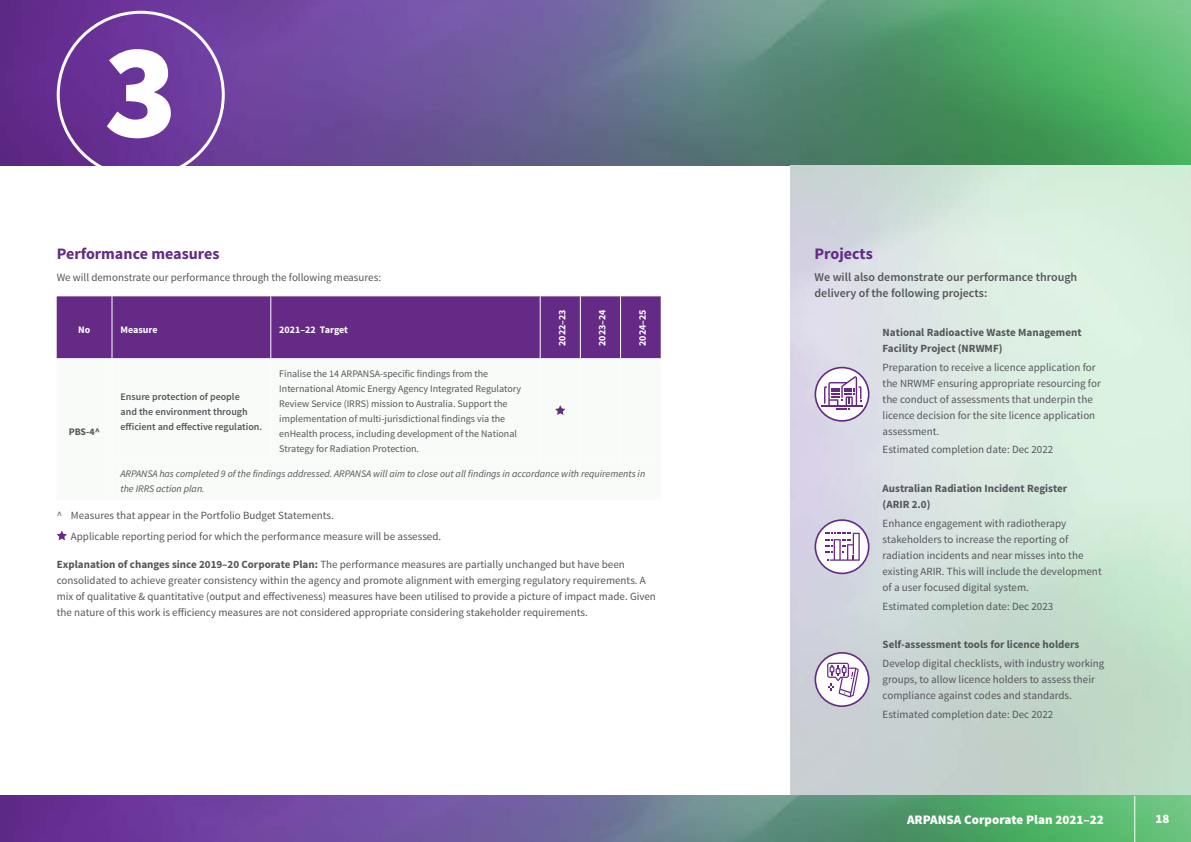
<style>
.page{position:relative;width:1191px;height:842px;background:#fff}
.page>*{position:absolute;margin:0;border:0;box-sizing:border-box;transform-origin:0 0}
.N_A{font:900 135.6px "Source Sans Pro";color:#fff}
.Paragraph__Heading{font:700 16px "Source Sans Pro";color:#642a85}
.t1{font:900 13px "Source Sans Pro";color:#fff}
.Bullets{font:600 12px/16px "Source Sans Pro";color:#55565a}
.Bullets-2{font:11px/16px "Source Sans Pro";color:#55565a}
.Bullets-3{font:700 11px/16px "Source Sans Pro";color:#55565a}
.Table_text{font:10px/15px "Source Sans Pro";color:#55565a}
.Table_text_bold{font:italic 10px/15px "Source Sans Pro";color:#55565a}
.Table_text-2{font:600 10px/15px "Source Sans Pro";color:#55565a}
.Table_text_white{font:700 10px "Source Sans Pro";color:#fff}
.Table_text_bold-2{font:700 10px "Source Sans Pro";color:#55565a}
.s1{font-weight:700}
</style>
<div class="page">
<img style="left:0;top:0;width:1191px;height:165px">
<img style="left:790px;top:165px;width:401px;height:631px">
<div style="left:57px;top:296px;width:603px;height:62px;background:#642a85"></div>
<hr style="left:111px;top:296px;width:1px;height:62px;background:#fff">
<hr style="left:270px;top:296px;width:1px;height:62px;background:#fff">
<hr style="left:540px;top:296px;width:1px;height:62px;background:#fff">
<hr style="left:580px;top:296px;width:1px;height:62px;background:#fff">
<hr style="left:620px;top:296px;width:1px;height:62px;background:#fff">
<svg style="left:555px;top:405px;width:10px;height:10px"></svg>
<svg style="left:57px;top:531px;width:10px;height:9px"></svg>
<svg style="left:815px;top:368px;width:53px;height:53px"></svg>
<div style="left:814px;top:367px;width:55px;height:55px;border:2px solid #642a85;border-radius:50%"></div>
<div style="left:815px;top:653px;width:53px;height:53px;background:#fff;border-radius:50%"></div>
<div style="left:814px;top:652px;width:55px;height:55px;border:2px solid #642a85;border-radius:50%"></div>
<svg style="left:815px;top:520px;width:53px;height:53px"></svg>
<div style="left:814px;top:519px;width:55px;height:55px;border:2px solid #642a85;border-radius:50%"></div>
<hr style="left:821px;top:405px;width:42px;height:1px;background:#642a85">
<svg style="left:824px;top:376px;width:37px;height:33px"></svg>
<svg style="left:825px;top:533px;width:34px;height:28px"></svg>
<svg style="left:827px;top:663px;width:31px;height:34px"></svg>
<img style="left:0;top:796px;width:1191px;height:46px">
<hr style="left:1134px;top:796px;width:1px;height:46px;background:#fff">
<p class="N_A" style="left:104px;top:3px;width:75px">3</p>
<p class="Paragraph__Heading" style="left:57px;top:244px;width:164px">Performance measures</p>
<p class="Bullets-2" style="left:57px;top:270px;width:326px">We will demonstrate our performance through the following measures:</p>
<p class="Table_text_white" style="left:78px;top:323px;width:14px">No</p>
<p class="Table_text_white" style="left:120px;top:323px;width:39px">Measure</p>
<p class="Table_text_white" style="left:279px;top:323px;width:70px">2021–22 Target</p>
<p class="Table_text_white" style="left:555px;top:346px;width:38px;rotate:-90deg">2022–23</p>
<p class="Table_text_white" style="left:596px;top:346px;width:38px;rotate:-90deg">2023–24</p>
<p class="Table_text_white" style="left:636px;top:346px;width:38px;rotate:-90deg">2024–25</p>
<p class="Table_text" style="left:279px;top:367px;width:243px">Finalise the 14 ARPANSA-specific findings from the International Atomic Energy Agency Integrated Regulatory Review Service (IRRS) mission to Australia. Support the implementation of multi-jurisdictional findings via the enHealth process, including development of the National Strategy for Radiation Protection.</p>
<p class="Table_text_bold" style="left:120px;top:466px;width:526px">ARPANSA has completed 9 of the findings addressed. ARPANSA will aim to close out all findings in accordance with requirements in the IRRS action plan.</p>
<p class="Bullets-2" style="left:57px;top:507px;width:279px">^ Measures that appear in the Portfolio Budget Statements.</p>
<p class="Bullets-2" style="left:71px;top:529px;width:372px">Applicable reporting period for which the performance measure will be assessed.</p>
<p class="Bullets-2" style="left:57px;top:556px;width:601px"><span class="s1">Explanation of changes since 2019–20 Corporate Plan:</span> The performance measures are partially unchanged but have been consolidated to achieve greater consistency within the agency and promote alignment with emerging regulatory requirements. A mix of qualitative &amp; quantitative (output and effectiveness) measures have been utilised to provide a picture of impact made. Given the nature of this work is efficiency measures are not considered appropriate considering stakeholder requirements.</p>
<p class="Table_text-2" style="left:120px;top:389px;width:143px">Ensure protection of people<br>and the environment through efficient and effective regulation.</p>
<p class="Table_text_bold-2" style="left:69px;top:425px;width:33px">PBS-4^</p>
<p class="Paragraph__Heading" style="left:814px;top:244px;width:60px">Projects</p>
<p class="Bullets" style="left:814px;top:269px;width:264px">We will also demonstrate our performance through delivery of the following projects:</p>
<p class="Bullets-3" style="left:882px;top:324px;width:200px">National Radioactive Waste Management<br>Facility Project (NRWMF)</p>
<p class="Bullets-2" style="left:882px;top:359px;width:220px">Preparation to receive a licence application for the NRWMF ensuring appropriate resourcing for the conduct of assessments that underpin the licence decision for the site licence application assessment.</p>
<p class="Bullets-2" style="left:882px;top:442px;width:172px">Estimated completion date: Dec 2022</p>
<p class="Bullets-3" style="left:882px;top:481px;width:186px">Australian Radiation Incident Register (ARIR 2.0)</p>
<p class="Bullets-2" style="left:882px;top:515px;width:221px">Enhance engagement with radiotherapy stakeholders to increase the reporting of radiation incidents and near misses into the existing ARIR. This will include the development of a user focused digital system.</p>
<p class="Bullets-2" style="left:882px;top:598px;width:172px">Estimated completion date: Dec 2023</p>
<p class="Bullets-3" style="left:882px;top:637px;width:198px">Self-assessment tools for licence holders</p>
<p class="Bullets-2" style="left:882px;top:656px;width:223px">Develop digital checklists, with industry working groups, to allow licence holders to assess their compliance against codes and standards.</p>
<p class="Bullets-2" style="left:882px;top:707px;width:172px">Estimated completion date: Dec 2022</p>
<p class="t1" style="left:907px;top:811px;width:198px">ARPANSA Corporate Plan 2021–22</p>
<p class="t1" style="left:1155px;top:811px;width:16px">18</p>
</div>
